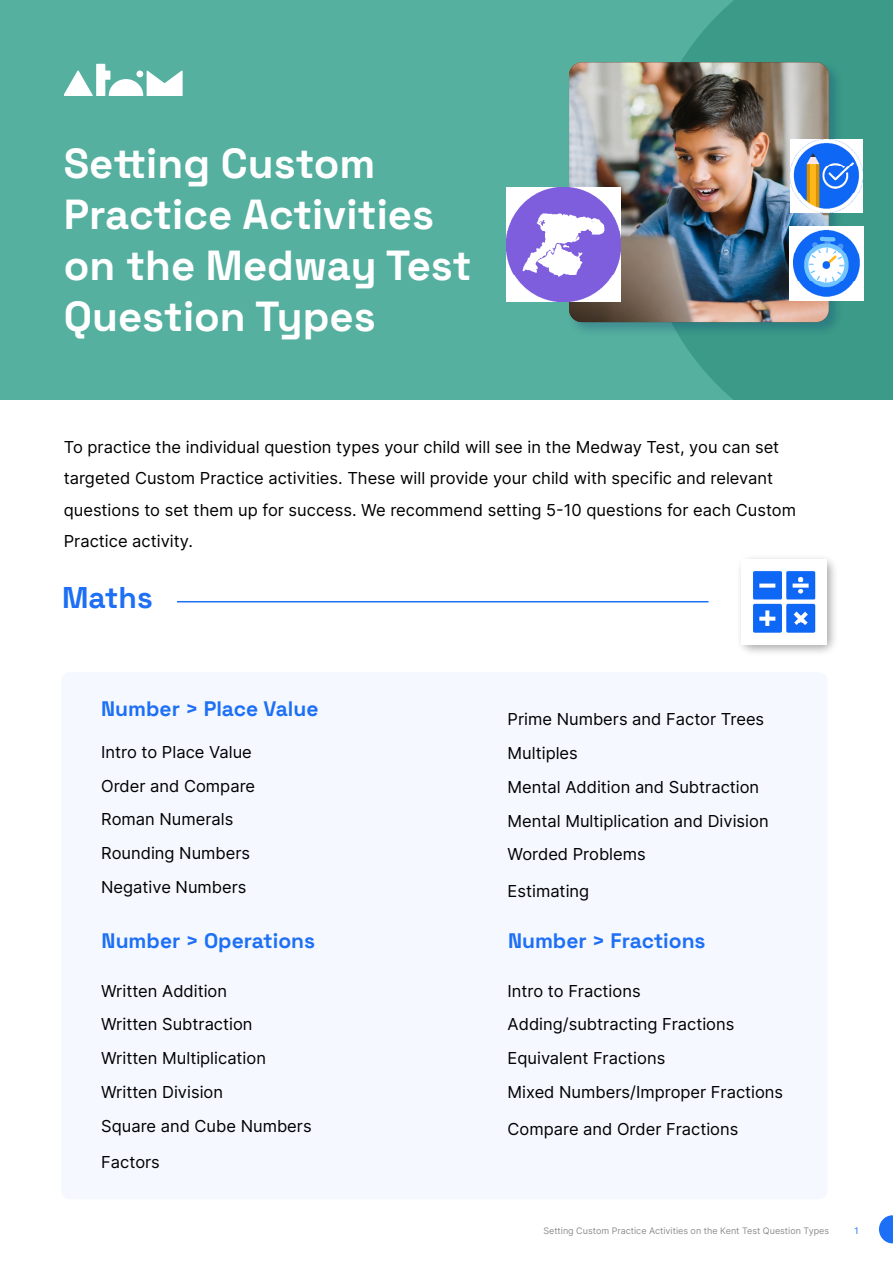
<style>
.page{position:relative;width:893px;height:1263px;background:#fff}
.page>*{position:absolute;margin:0;border:0;box-sizing:border-box;transform-origin:0 0}
.t1{font:300 42px/51px "Space Grotesk";color:#fff}
.t2{font:300 30px "Space Grotesk";color:#1d6ff5}
.t3{font:300 21px "Space Grotesk";color:#1d6ff5}
.t4{font:16.5px/33.8px "Inter";color:#000}
.t5{font:9px "Inter";color:#8e8e8d}
.t6{font:9px "Inter";color:#1d6ff5}
</style>
<div class="page">
<svg style="left:879px;top:1215px;width:14px;height:28px"></svg>
<div style="left:0;top:0;width:893px;height:400px;background:#55b09f"></div>
<svg style="left:680px;top:0;width:213px;height:400px;background:#3d9b8a"></svg>
<svg style="left:64px;top:64px;width:119px;height:32px"></svg>
<div style="left:567px;top:60px;width:276px;height:277px;background:#00286a;opacity:.25"></div>
<img style="left:569px;top:62px;width:260px;height:260px">
<img style="left:507px;top:188px;width:114px;height:114px">
<img style="left:790px;top:139px;width:73px;height:73px">
<img style="left:789px;top:226px;width:75px;height:74px">
<div style="left:735px;top:553px;width:103px;height:104px;background:#000;opacity:.35"></div>
<img style="left:741px;top:559px;width:85px;height:85px">
<hr style="left:177px;top:601px;width:531px;height:1px;background:#1d6ff5">
<div style="left:61px;top:672px;width:767px;height:527px;background:#f5f8ff;border-radius:9px"></div>
<h1 class="t1" style="left:64px;top:136px;width:409px">Setting Custom<br>Practice Activities on the Medway Test<br>Question Types</h1>
<p class="t4" style="left:64px;top:431px;width:734px;line-height:31.5px">To practice the individual question types your child will see in the Medway Test, you can set targeted Custom Practice activities. These will provide your child with specific and relevant questions to set them up for success. We recommend setting 5-10 questions for each Custom Practice activity.</p>
<h2 class="t2" style="left:62px;top:575px;width:92px">Maths</h2>
<p class="t3" style="left:101px;top:693px;width:219px">Number &gt; Place Value</p>
<p class="t4" style="left:101px;top:734px;width:155px">Intro to Place Value<br>Order and Compare<br>Roman Numerals<br>Rounding Numbers<br>Negative Numbers</p>
<p class="t4" style="left:508px;top:702px;width:263px">Prime Numbers and Factor Trees<br>Multiples<br>Mental Addition and Subtraction<br>Mental Multiplication and Division<br>Worded Problems</p>
<p class="t4" style="left:508px;top:874px;width:83px">Estimating</p>
<p class="t3" style="left:102px;top:925px;width:215px">Number &gt; Operations</p>
<p class="t3" style="left:508px;top:925px;width:199px">Number &gt; Fractions</p>
<p class="t4" style="left:101px;top:973px;width:212px">Written Addition<br>Written Subtraction<br>Written Multiplication<br>Written Division<br>Square and Cube Numbers</p>
<p class="t4" style="left:101px;top:1145px;width:60px">Factors</p>
<p class="t4" style="left:508px;top:973px;width:277px">Intro to Fractions<br>Adding/subtracting Fractions<br>Equivalent Fractions<br>Mixed Numbers/Improper Fractions</p>
<p class="t4" style="left:508px;top:1111px;width:232px">Compare and Order Fractions</p>
<p class="t5" style="left:543px;top:1224px;width:287px">Setting Custom Practice Activities on the Kent Test Question Types</p>
<p class="t6" style="left:854px;top:1224px;width:6px">1</p>
</div>
